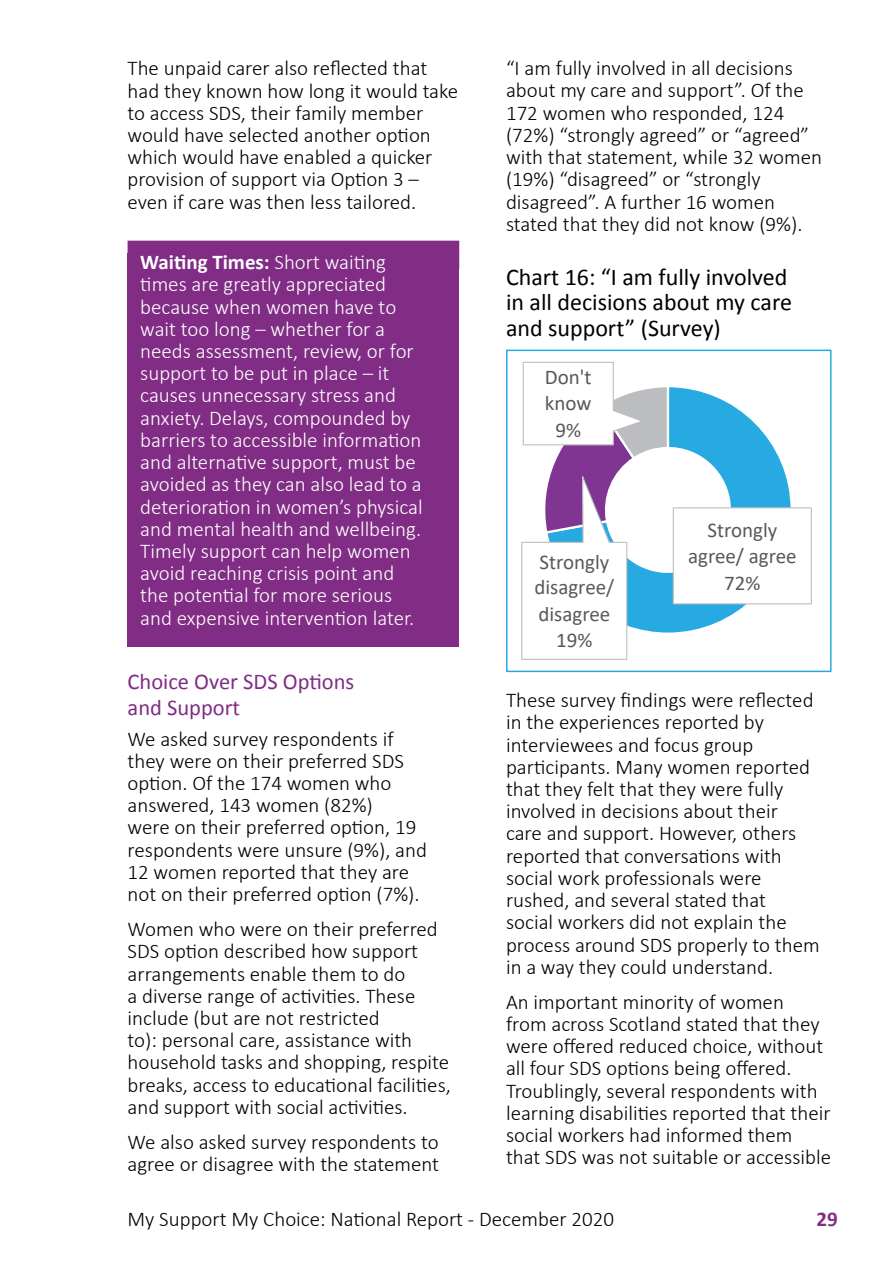
<style>
.page{position:relative;width:893px;height:1263px;background:#fff}
.page>*{position:absolute;margin:0;border:0;box-sizing:border-box;transform-origin:0 0}
.t1{font:24px/25.3px "Calibri";color:#000}
.t2{font:22.5px/25.8px "Calibri";color:#812c85}
.t3{font:300 21px/22.2px "Calibri";color:#000}
.t4{font:300 21px/22.2px "Calibri";color:#fff}
.t5{font:21px/26.2px "Calibri";color:#595959;text-align:center}
.t6{font:700 21px "Calibri";color:#812c85}
.s1{font-weight:700}
</style>
<div class="page">
<div style="left:128px;top:253px;width:331px;height:394px;background:#812c85"></div>
<div style="left:128px;top:241px;width:331px;height:28px;background:#812c85"></div>
<svg style="left:521px;top:361px;width:291px;height:299px"></svg>
<div style="left:506px;top:350px;width:325px;height:322px;border:2px solid #27aae1"></div>
<p class="t3" style="left:128px;top:56px;width:332px">The unpaid carer also reflected that had they known how long it would take to access SDS, their family member would have selected another option which would have enabled a quicker provision of support via Option 3 – even if care was then less tailored.</p>
<p class="t4" style="left:140px;top:250px;width:284px"><span class="s1">Waiting Times:</span> Short waiting times are greatly appreciated because when women have to wait too long – whether for a needs assessment, review, or for support to be put in place – it causes unnecessary stress and anxiety. Delays, compounded by barriers to accessible information and alternative support, must be avoided as they can also lead to a deterioration in women’s physical and mental health and wellbeing.<br>Timely support can help women avoid reaching crisis point and the potential for more serious and expensive intervention later.</p>
<p class="t2" style="left:128px;top:669px;width:228px">Choice Over SDS Options and Support</p>
<p class="t3" style="left:128px;top:726px;width:301px">We asked survey respondents if they were on their preferred SDS option. Of the 174 women who answered, 143 women (82%)<br>were on their preferred option, 19 respondents were unsure (9%), and<br>12 women reported that they are not on their preferred option (7%).</p>
<p class="t3" style="left:128px;top:917px;width:325px">Women who were on their preferred SDS option described how support arrangements enable them to do<br>a diverse range of activities. These include (but are not restricted<br>to): personal care, assistance with household tasks and shopping, respite breaks, access to educational facilities, and support with social activities.</p>
<p class="t3" style="left:128px;top:1130px;width:313px">We also asked survey respondents to agree or disagree with the statement</p>
<p class="t3" style="left:506px;top:56px;width:318px">“I am fully involved in all decisions about my care and support”. Of the 172 women who responded, 124 (72%) “strongly agreed” or “agreed” with that statement, while 32 women (19%) “disagreed” or “strongly disagreed”. A further 16 women stated that they did not know (9%).</p>
<p class="t1" style="left:506px;top:264px;width:287px">Chart 16: “I am fully involved in all decisions about my care and support” (Survey)</p>
<p class="t5" style="left:545px;top:363px;width:48px">Don't know<br>9%</p>
<p class="t5" style="left:534px;top:548px;width:82px">Strongly disagree/ disagree<br>19%</p>
<p class="t5" style="left:688px;top:516px;width:110px">Strongly agree/ agree<br>72%</p>
<p class="t3" style="left:506px;top:688px;width:315px">These survey findings were reflected in the experiences reported by interviewees and focus group participants. Many women reported that they felt that they were fully involved in decisions about their<br>care and support. However, others reported that conversations with social work professionals were rushed, and several stated that<br>social workers did not explain the process around SDS properly to them in a way they could understand.</p>
<p class="t3" style="left:506px;top:990px;width:327px">An important minority of women<br>from across Scotland stated that they were offered reduced choice, without all four SDS options being offered.<br>Troublingly, several respondents with learning disabilities reported that their social workers had informed them that SDS was not suitable or accessible</p>
<p class="t3" style="left:128px;top:1207px;width:488px">My Support My Choice: National Report - December 2020</p>
<p class="t6" style="left:816px;top:1206px;width:23px">29</p>
</div>
